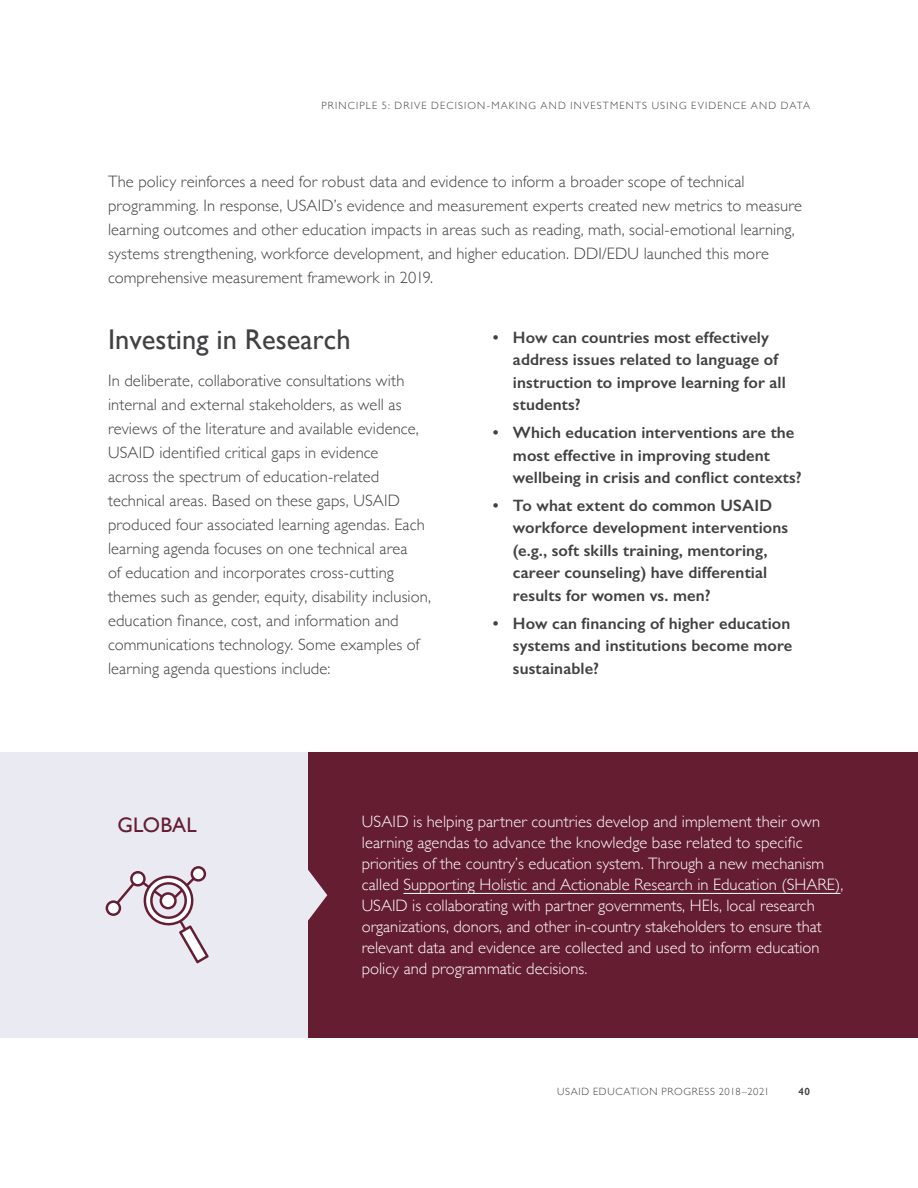
<style>
.page{position:relative;width:918px;height:1188px;background:#fff}
.page>*{position:absolute;margin:0;border:0;box-sizing:border-box;transform-origin:0 0}
.t1{font:28.5px "Gill Sans";color:#414042}
.t2{font:21px "Gill Sans";letter-spacing:.005em;color:#651d32}
.t3{font:300 16.5px/24px "Gill Sans";letter-spacing:.01em;color:#414042}
.t4{font:300 16.5px/21px "Gill Sans";color:#fff}
.t5{font:600 16.5px/22.5px "Gill Sans";letter-spacing:.005em;color:#414042}
.t6{font:300 10.5px "Gill Sans";letter-spacing:.11em;color:#414042}
.t7{font:300 10.5px "Gill Sans";letter-spacing:.065em;color:#414042}
.t8{font:600 10.5px "Gill Sans";color:#414042}
</style>
<div class="page">
<div style="left:308px;top:752px;width:610px;height:286px;background:#651d32"></div>
<div style="left:0;top:752px;width:308px;height:286px;background:#e9eaf2"></div>
<svg style="left:308px;top:870px;width:19px;height:51px"></svg>
<svg style="left:106px;top:866px;width:103px;height:97px"></svg>
<hr style="left:403px;top:893px;width:437px;height:1px;background:#fff">
<p class="t6" style="left:321px;top:98px;width:490px">PRINCIPLE 5: DRIVE DECISION-MAKING AND INVESTMENTS USING EVIDENCE AND DATA</p>
<p class="t3" style="left:108px;top:169px;width:696px">The policy reinforces a need for robust data and evidence to inform a broader scope of technical programming. In response, USAID’s evidence and measurement experts created new metrics to measure learning outcomes and other education impacts in areas such as reading, math, social-emotional learning, systems strengthening, workforce development, and higher education. DDI/EDU launched this more comprehensive measurement framework in 2019.</p>
<h3 class="t1" style="left:108px;top:322px;width:244px">Investing in Research</h3>
<p class="t3" style="left:108px;top:368px;width:325px">In deliberate, collaborative consultations with internal and external stakeholders, as well as reviews of the literature and available evidence, USAID identified critical gaps in evidence<br>across the spectrum of education-related technical areas. Based on these gaps, USAID produced four associated learning agendas. Each learning agenda focuses on one technical area<br>of education and incorporates cross-cutting themes such as gender, equity, disability inclusion, education finance, cost, and information and communications technology. Some examples of learning agenda questions include:</p>
<p class="t5" style="left:513px;top:326px;width:274px;text-indent:-20px">• How can countries most effectively address issues related to language of instruction to improve learning for all students?</p>
<p class="t5" style="left:513px;top:421px;width:290px;text-indent:-20px">• Which education interventions are the most effective in improving student wellbeing in crisis and conflict contexts?</p>
<p class="t5" style="left:513px;top:494px;width:277px;text-indent:-20px">• To what extent do common USAID workforce development interventions (e.g., soft skills training, mentoring, career counseling) have differential results for women vs. men?</p>
<p class="t5" style="left:513px;top:612px;width:281px;text-indent:-20px">• How can financing of higher education systems and institutions become more sustainable?</p>
<h4 class="t2" style="left:118px;top:813px;width:81px">GLOBAL</h4>
<p class="t4" style="left:362px;top:811px;width:483px">USAID is helping partner countries develop and implement their own learning agendas to advance the knowledge base related to specific priorities of the country’s education system. Through a new mechanism called Supporting Holistic and Actionable Research in Education (SHARE), USAID is collaborating with partner governments, HEIs, local research organizations, donors, and other in-country stakeholders to ensure that relevant data and evidence are collected and used to inform education policy and programmatic decisions.</p>
<p class="t7" style="left:557px;top:1083px;width:214px">USAID EDUCATION PROGRESS 2018–2021</p>
<p class="t8" style="left:799px;top:1085px;width:13px">40</p>
</div>
